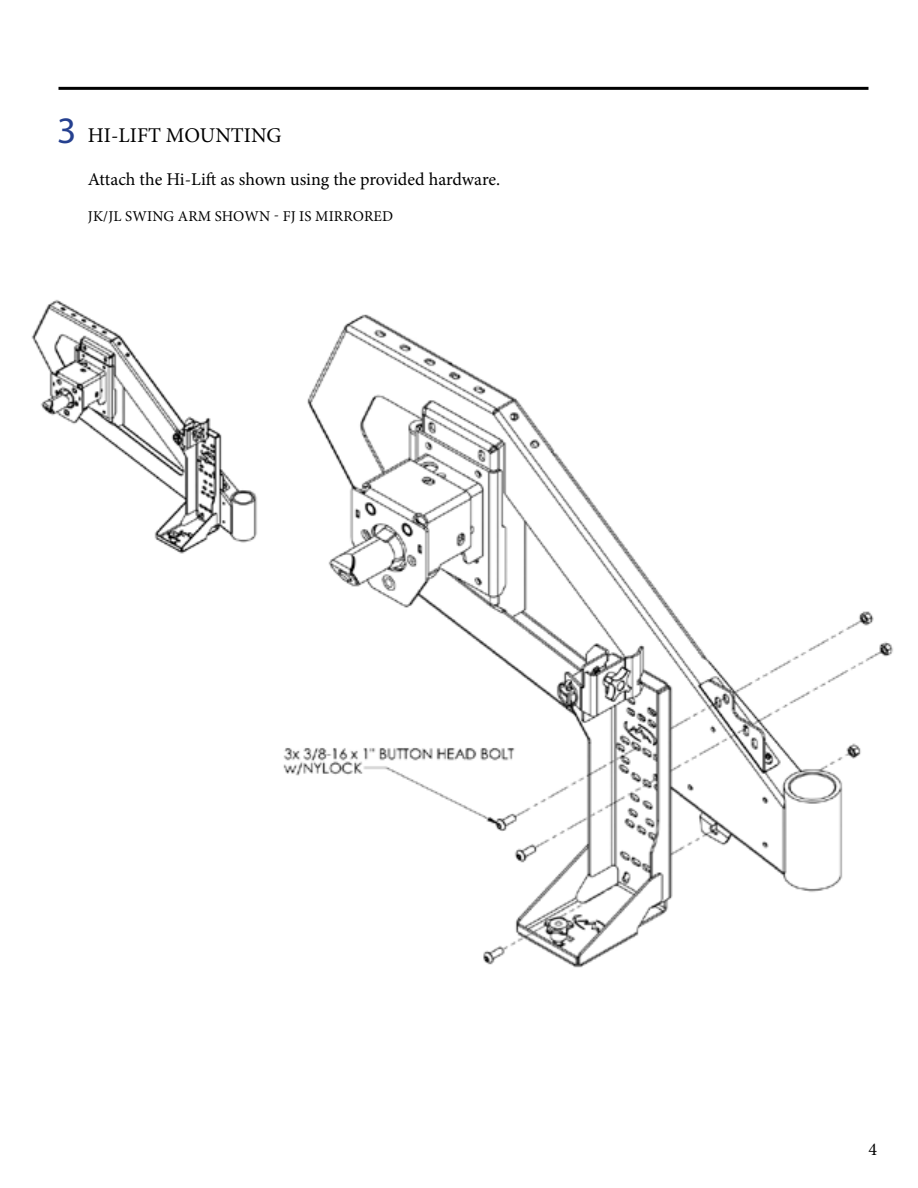
<style>
.page{position:relative;width:918px;height:1188px;background:#fff}
.page>*{position:absolute;margin:0;border:0;box-sizing:border-box;transform-origin:0 0}
.t1{font:37.5px "Myriad Pro";color:#25408f}
.t2{font:21px "Minion Pro";color:#000}
.t3{font:18px "Minion Pro";letter-spacing:-.005em;color:#000}
.t4{font:15px "Minion Pro";letter-spacing:.01em;color:#000}
</style>
<div class="page">
<hr style="left:58px;top:87px;width:810px;height:3px;background:#000">
<img style="left:31px;top:299px;width:862px;height:669px">
<h1 class="t1" style="left:57px;top:108px;width:21px">3</h1>
<p class="t2" style="left:88px;top:121px;width:195px">HI-LIFT MOUNTING</p>
<p class="t3" style="left:88px;top:167px;width:414px">Attach the Hi-Lift as shown using the provided hardware.</p>
<p class="t4" style="left:88px;top:206px;width:307px">JK/JL SWING ARM SHOWN - FJ IS MIRRORED</p>
<p class="t3" style="left:868px;top:1138px;width:10px">4</p>
</div>
